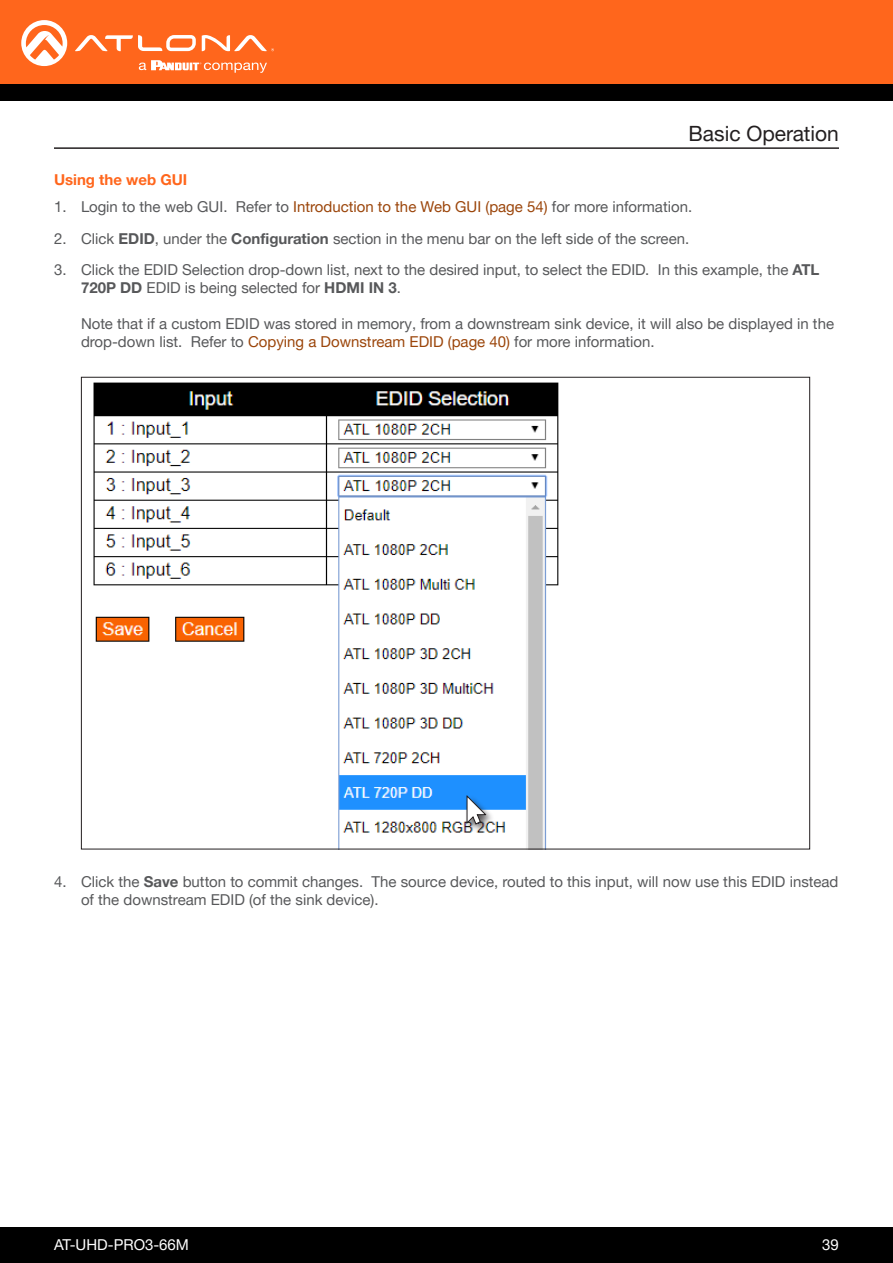
<style>
.page{position:relative;width:893px;height:1263px;background:#fff}
.page>*{position:absolute;margin:0;border:0;box-sizing:border-box;transform-origin:0 0}
.Non_TOC_Section_Head{font:21px "Helvetica Neue LTW1 G";color:#231f20}
.t1{font:15px/18px "Helvetica Neue LTW1 G";color:#57585a}
.t2{font:15px "Helvetica Neue LTW1 G";color:#fff}
.Secondary_Subsection{font:700 15px "Helvetica Neue LTW1 G";color:#ff661c}
.s1{color:#9b450a}
.s2{font-weight:700}
</style>
<div class="page">
<div style="left:0;top:1227px;width:893px;height:36px;background:#000"></div>
<div style="left:0;top:0;width:893px;height:84px;background:#ff661c"></div>
<div style="left:0;top:84px;width:893px;height:16px;background:#000"></div>
<svg style="left:75px;top:35px;width:121px;height:16px"></svg>
<svg style="left:202px;top:35px;width:72px;height:16px"></svg>
<svg style="left:21px;top:20px;width:46px;height:46px"></svg>
<svg style="left:139px;top:60px;width:128px;height:13px"></svg>
<hr style="left:54px;top:147px;width:785px;height:2px;background:#231f20">
<img style="left:93px;top:382px;width:466px;height:465px">
<div style="left:465px;top:794px;width:30px;height:40px;background:#231f20;opacity:.75"></div>
<svg style="left:467px;top:795px;width:19px;height:29px"></svg>
<p class="Secondary_Subsection" style="left:54px;top:170px;width:135px">Using the web GUI</p>
<p class="Non_TOC_Section_Head" style="left:689px;top:120px;width:152px">Basic Operation</p>
<p class="t1" style="left:54px;top:198px;width:640px">1. Login to the web GUI. Refer to <span class="s1">Introduction to the Web GUI (page 54)</span> for more information.</p>
<p class="t1" style="left:54px;top:229px;width:637px">2. Click <span class="s2">EDID</span>, under the <span class="s2">Configuration</span> section in the menu bar on the left side of the screen.</p>
<p class="t1" style="left:81px;top:261px;width:740px;text-indent:-27px">3. Click the EDID Selection drop-down list, next to the desired input, to select the EDID. In this example, the <span class="s2">ATL<br>720P DD</span> EDID is being selected for <span class="s2">HDMI IN 3</span>.</p>
<p class="t1" style="left:81px;top:315px;width:755px">Note that if a custom EDID was stored in memory, from a downstream sink device, it will also be displayed in the drop-down list. Refer to <span class="s1">Copying a Downstream EDID (page 40)</span> for more information.</p>
<p class="t1" style="left:81px;top:873px;width:759px;text-indent:-27px">4. Click the <span class="s2">Save</span> button to commit changes. The source device, routed to this input, will now use this EDID instead of the downstream EDID (of the sink device).</p>
<p class="t2" style="left:54px;top:1235px;width:137px">AT-UHD-PRO3-66M</p>
<p class="t2" style="left:822px;top:1235px;width:18px">39</p>
</div>
